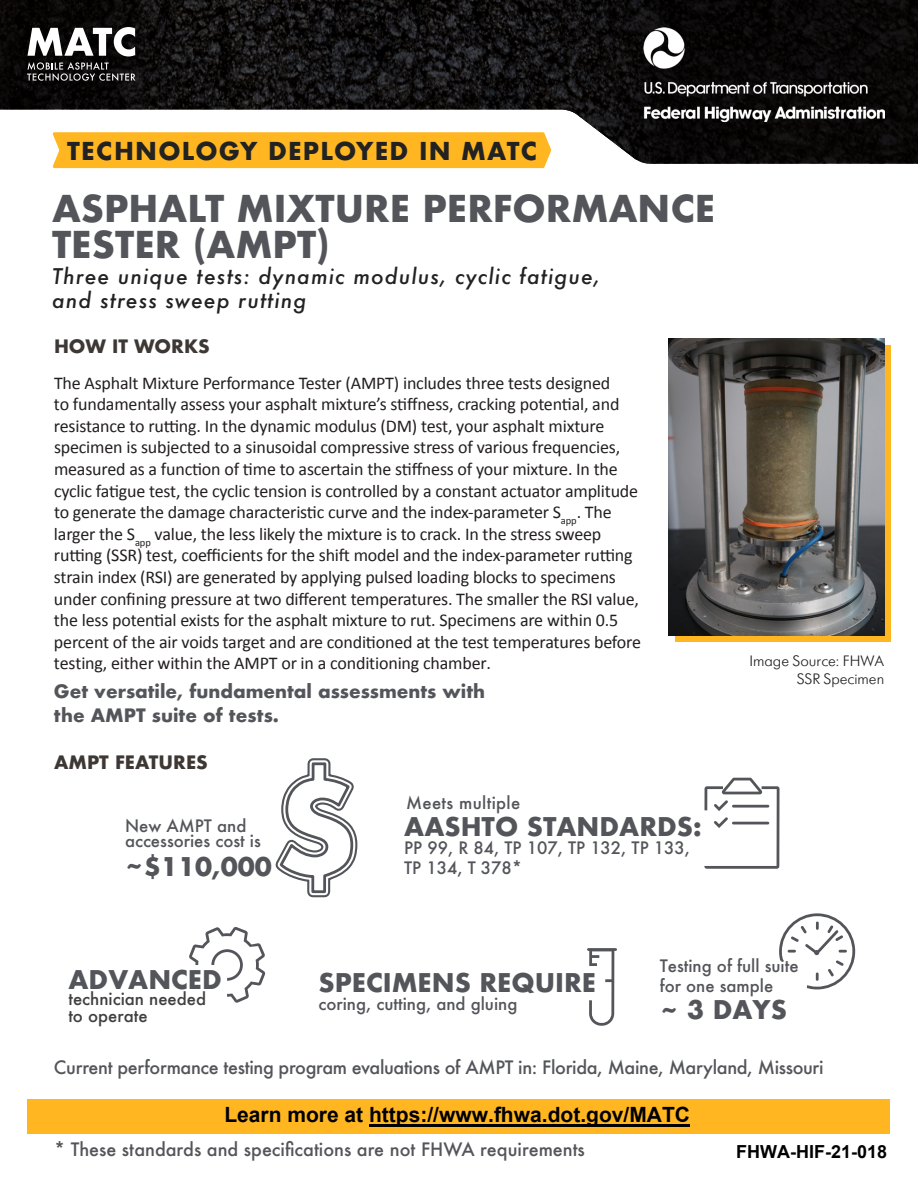
<style>
.page{position:relative;width:918px;height:1188px;background:#fff}
.page>*{position:absolute;margin:0;border:0;box-sizing:border-box;transform-origin:0 0}
.t1{font:700 36px/36px "Futura";color:#54555a}
.t2{font:700 25.05px "Futura";color:#54555a}
.t3{font:700 24px "Futura";letter-spacing:.05em;color:#222}
.t4{font:italic 500 21px/24px "Futura";letter-spacing:.05em;color:#222}
.t5{font:700 21px "Arial";color:#000}
.t6{font:18px/21.6px "Calibri";letter-spacing:-.01em;color:#231f20}
.t7{font:500 18px "Futura";letter-spacing:-.02em;color:#54555a}
.t8{font:700 18px/24px "Futura";color:#54555a}
.t9{font:500 18px "Futura";color:#54555a}
.t10{font:700 18px "Futura";color:#3e3835}
.t11{font:700 18px "Arial";color:#000}
.t12{font:500 16.65px/20.1px "Futura";letter-spacing:-.005em;color:#54555a}
.t13{font:500 16.65px/16.6px "Futura";letter-spacing:-.005em;color:#404040}
.t14{font:500 16.65px "Futura";letter-spacing:.02em;color:#54555a}
.t15{font:15px "Futura Futuris Light C";color:#231f20}
</style>
<div class="page">
<svg style="left:587px;top:948px;width:30px;height:78px"></svg>
<svg style="left:704px;top:777px;width:76px;height:92px"></svg>
<hr style="left:732px;top:805px;width:37px;height:3px;background:#54555a">
<hr style="left:732px;top:822px;width:37px;height:2px;background:#54555a">
<svg style="left:779px;top:913px;width:76px;height:76px"></svg>
<div style="left:778px;top:961px;width:29px;height:40px;background:#fff"></div>
<svg style="left:275px;top:758px;width:83px;height:140px"></svg>
<svg style="left:189px;top:927px;width:77px;height:76px"></svg>
<div style="left:211px;top:949px;width:32px;height:32px;border:3px solid #54555a;border-radius:50%"></div>
<div style="left:189px;top:965px;width:38px;height:45px;background:#fff"></div>
<div style="left:28px;top:1100px;width:862px;height:34px;background:#ffb620"></div>
<hr style="left:52px;top:164px;width:494px;height:4px;background:#ffb620">
<svg style="left:0;top:0;width:918px;height:164px;background:#504633"></svg>
<svg style="left:27px;top:27px;width:108px;height:54px"></svg>
<img style="left:644px;top:27px;width:240px;height:95px">
<svg style="left:675px;top:345px;width:216px;height:297px;background:#e8a929"></svg>
<img style="left:668px;top:338px;width:216px;height:297px">
<hr style="left:370px;top:1125px;width:320px;height:2px;background:#000">
<p class="t3" style="left:67px;top:134px;width:471px">TECHNOLOGY DEPLOYED IN MATC</p>
<p class="t1" style="left:52px;top:191px;width:665px">ASPHALT MIXTURE PERFORMANCE<br>TESTER (AMPT)</p>
<p class="t4" style="left:52px;top:264px;width:550px">Three unique tests: dynamic modulus, cyclic fatigue, and stress sweep rutting</p>
<h1 class="t10" style="left:54px;top:334px;width:157px">HOW IT WORKS</h1>
<p class="t6" style="left:54px;top:371px;width:589px">The Asphalt Mixture Performance Tester (AMPT) includes three tests designed<br>to fundamentally assess your asphalt mixture’s stiffness, cracking potential, and resistance to rutting. In the dynamic modulus (DM) test, your asphalt mixture specimen is subjected to a sinusoidal compressive stress of various frequencies, measured as a function of time to ascertain the stiffness of your mixture. In the cyclic fatigue test, the cyclic tension is controlled by a constant actuator amplitude to generate the damage characteristic curve and the index-parameter S<sub>app</sub>. The larger the S<sub>app</sub> value, the less likely the mixture is to crack. In the stress sweep rutting (SSR) test, coefficients for the shift model and the index-parameter rutting strain index (RSI) are generated by applying pulsed loading blocks to specimens under confining pressure at two different temperatures. The smaller the RSI value, the less potential exists for the asphalt mixture to rut. Specimens are within 0.5 percent of the air voids target and are conditioned at the test temperatures before testing, either within the AMPT or in a conditioning chamber.</p>
<p class="t8" style="left:54px;top:679px;width:433px">Get versatile, fundamental assessments with the AMPT suite of tests.</p>
<h1 class="t10" style="left:54px;top:749px;width:155px">AMPT FEATURES</h1>
<p class="t12" style="left:125px;top:817px;width:137px;line-height:15.3px">New AMPT and accessories cost is</p>
<p class="t2" style="left:125px;top:848px;width:149px">~$110,000</p>
<p class="t14" style="left:406px;top:792px;width:116px">Meets multiple</p>
<p class="t2" style="left:404px;top:809px;width:299px">AASHTO STANDARDS:</p>
<p class="t12" style="left:404px;top:837px;width:287px">PP 99, R 84, TP 107, TP 132, TP 133,<br>TP 134, T 378*</p>
<p class="t15" style="left:749px;top:653px;width:136px">Image Source: FHWA</p>
<p class="t15" style="left:797px;top:672px;width:89px">SSR Specimen</p>
<p class="t2" style="left:69px;top:961px;width:155px">ADVANCED</p>
<p class="t13" style="left:68px;top:991px;width:139px">technician needed to operate</p>
<p class="t2" style="left:319px;top:964px;width:279px">SPECIMENS REQUIRE</p>
<p class="t12" style="left:319px;top:994px;width:200px">coring, cutting, and gluing</p>
<p class="t12" style="left:660px;top:955px;width:140px">Testing of full suite for one sample</p>
<p class="t2" style="left:660px;top:991px;width:129px">~ 3 DAYS</p>
<p class="t7" style="left:54px;top:1055px;width:771px">Current performance testing program evaluations of AMPT in: Florida, Maine, Maryland, Missouri</p>
<p class="t5" style="left:224px;top:1100px;width:467px">Learn more at https://www.fhwa.dot.gov/MATC</p>
<p class="t9" style="left:54px;top:1137px;width:532px">* These standards and specifications are not FHWA requirements</p>
<p class="t11" style="left:736px;top:1139px;width:153px">FHWA-HIF-21-018</p>
</div>
